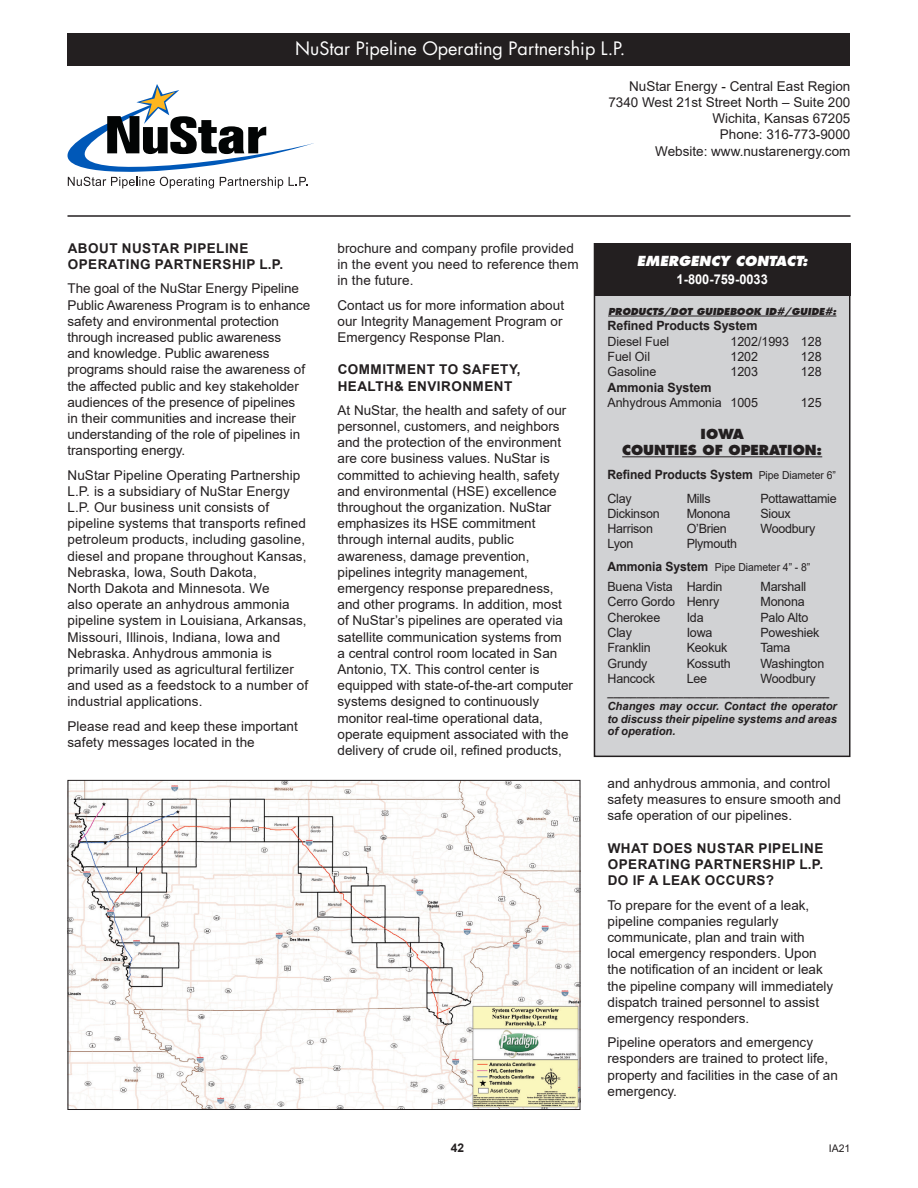
<style>
.page{position:relative;width:918px;height:1188px;background:#fff}
.page>*{position:absolute;margin:0;border:0;box-sizing:border-box;transform-origin:0 0}
.t1{font:18px "Futura";color:#fff}
.t2{font:13.5px/16.2px "Arial";color:#231f20}
.t3{font:700 13.5px/16.2px "Arial";letter-spacing:.035em;color:#231f20}
.t4{font:800 13.5px "Futura";color:#231f20}
.t5{font:italic 800 13.5px "Futura";color:#fff}
.t6{font:700 13.5px "Arial";color:#fff;scale:.95 1}
.t7{font:12.75px "Arial";letter-spacing:-.015em;color:#231f20}
.t8{font:700 12.75px "Arial";letter-spacing:-.005em;color:#231f20;scale:.95 1}
.t9{font:700 12.75px "Arial";letter-spacing:-.005em;color:#231f20}
.t10{font:700 12px "Arial";color:#231f20}
.t11{font:italic 700 11.25px/13.5px "Arial";color:#231f20}
.t12{font:10.95px "Arial";letter-spacing:-.005em;color:#231f20;scale:.95 1}
.t13{font:italic 700 10.5px "Arial";color:#231f20}
.t14{font:10.5px "Arial";color:#231f20}
.t15{font:italic 800 9.3px "Futura";color:#231f20}
.s1{font-weight:400;font-size:10.95px}
.s2{font-weight:700;font-size:12.75px}
</style>
<div class="page">
<div style="left:68px;top:34px;width:782px;height:32px;background:#231f20"></div>
<div style="left:594px;top:244px;width:256px;height:512px;background:#d1d2d4"></div>
<div style="left:594px;top:243px;width:256px;height:514px;border:2px solid #231f20"></div>
<div style="left:594px;top:244px;width:256px;height:52px;background:#231f20"></div>
<hr style="left:608px;top:316px;width:228px;height:1px;background:#231f20">
<hr style="left:622px;top:456px;width:200px;height:1px;background:#231f20">
<svg style="left:68px;top:84px;width:246px;height:105px"></svg>
<hr style="left:68px;top:215px;width:782px;height:2px;background:#231f20">
<img style="left:69px;top:782px;width:510px;height:326px">
<p class="t1" style="left:295px;top:37px;width:332px">NuStar Pipeline Operating Partnership L.P.</p>
<p class="t2" style="left:629px;top:78px;width:223px">NuStar Energy - Central East Region</p>
<p class="t2" style="left:608px;top:94px;width:244px">7340 West 21st Street North – Suite 200</p>
<p class="t2" style="left:712px;top:110px;width:140px">Wichita, Kansas 67205</p>
<p class="t2" style="left:720px;top:127px;width:132px">Phone: 316-773-9000</p>
<p class="t2" style="left:655px;top:143px;width:197px">Website: www.nustarenergy.com</p>
<p class="t3" style="left:68px;top:240px;width:217px">ABOUT NUSTAR PIPELINE<br>OPERATING PARTNERSHIP L.P.</p>
<p class="t2" style="left:68px;top:280px;width:244px">The goal of the NuStar Energy Pipeline Public Awareness Program is to enhance safety and environmental protection through increased public awareness<br>and knowledge. Public awareness programs should raise the awareness of the affected public and key stakeholder audiences of the presence of pipelines<br>in their communities and increase their understanding of the role of pipelines in transporting energy.</p>
<p class="t2" style="left:68px;top:467px;width:240px">NuStar Pipeline Operating Partnership L.P. is a subsidiary of NuStar Energy L.P. Our business unit consists of pipeline systems that transports refined</p>
<p class="t2" style="left:68px;top:532px;width:242px">petroleum products, including gasoline, diesel and propane throughout Kansas, Nebraska, Iowa, South Dakota,<br>North Dakota and Minnesota. We<br>also operate an anhydrous ammonia pipeline system in Louisiana, Arkansas, Missouri, Illinois, Indiana, Iowa and Nebraska. Anhydrous ammonia is primarily used as agricultural fertilizer and used as a feedstock to a number of industrial applications.</p>
<p class="t2" style="left:68px;top:718px;width:232px">Please read and keep these important safety messages located in the</p>
<p class="t2" style="left:338px;top:240px;width:243px">brochure and company profile provided in the event you need to reference them in the future.</p>
<p class="t2" style="left:338px;top:297px;width:228px;text-align:justify">Contact us for more information about our Integrity Management Program or Emergency Response Plan.</p>
<p class="t3" style="left:338px;top:362px;width:184px">COMMITMENT TO SAFETY,</p>
<p class="t3" style="left:338px;top:378px;width:176px">HEALTH&amp; ENVIRONMENT</p>
<p class="t2" style="left:338px;top:402px;width:230px">At NuStar, the health and safety of our</p>
<p class="t2" style="left:338px;top:418px;width:224px">personnel, customers, and neighbors</p>
<p class="t2" style="left:338px;top:434px;width:225px">and the protection of the environment</p>
<p class="t2" style="left:338px;top:451px;width:214px">are core business values. NuStar is</p>
<p class="t2" style="left:338px;top:467px;width:224px">committed to achieving health, safety</p>
<p class="t2" style="left:338px;top:483px;width:221px">and environmental (HSE) excellence</p>
<p class="t2" style="left:338px;top:499px;width:215px">throughout the organization. NuStar</p>
<p class="t2" style="left:338px;top:515px;width:200px">emphasizes its HSE commitment</p>
<p class="t2" style="left:338px;top:532px;width:178px">through internal audits, public</p>
<p class="t2" style="left:338px;top:548px;width:194px">awareness, damage prevention,</p>
<p class="t2" style="left:338px;top:564px;width:192px">pipelines integrity management,</p>
<p class="t2" style="left:338px;top:580px;width:218px">emergency response preparedness,</p>
<p class="t2" style="left:338px;top:596px;width:226px">and other programs. In addition, most</p>
<p class="t2" style="left:338px;top:613px;width:227px">of NuStar’s pipelines are operated via</p>
<p class="t2" style="left:338px;top:629px;width:226px">satellite communication systems from</p>
<p class="t2" style="left:338px;top:645px;width:221px">a central control room located in San</p>
<p class="t2" style="left:338px;top:661px;width:204px">Antonio, TX. This control center is</p>
<p class="t2" style="left:338px;top:677px;width:237px">equipped with state-of-the-art computer</p>
<p class="t2" style="left:338px;top:694px;width:203px">systems designed to continuously</p>
<p class="t2" style="left:338px;top:710px;width:207px">monitor real-time operational data,</p>
<p class="t2" style="left:338px;top:726px;width:233px">operate equipment associated with the</p>
<p class="t2" style="left:338px;top:742px;width:226px">delivery of crude oil, refined products,</p>
<p class="t5" style="left:637px;top:253px;width:172px">EMERGENCY CONTACT:</p>
<p class="t6" style="left:677px;top:270px;width:98px">1-800-759-0033</p>
<p class="t15" style="left:608px;top:306px;width:230px">PRODUCTS/DOT GUIDEBOOK ID#/GUIDE#:</p>
<p class="t9" style="left:608px;top:317px;width:152px">Refined Products System</p>
<p class="t7" style="left:608px;top:332px;width:63px">Diesel Fuel</p>
<p class="t7" style="left:731px;top:332px;width:93px">1202/1993 128</p>
<p class="t7" style="left:608px;top:348px;width:44px">Fuel Oil</p>
<p class="t7" style="left:731px;top:348px;width:29px">1202</p>
<p class="t7" style="left:801px;top:348px;width:22px">128</p>
<p class="t7" style="left:608px;top:363px;width:50px">Gasoline</p>
<p class="t7" style="left:731px;top:363px;width:29px">1203</p>
<p class="t7" style="left:801px;top:363px;width:22px">128</p>
<p class="t9" style="left:608px;top:378px;width:106px">Ammonia System</p>
<p class="t7" style="left:608px;top:394px;width:152px">Anhydrous Ammonia 1005</p>
<p class="t7" style="left:801px;top:394px;width:22px">125</p>
<p class="t4" style="left:701px;top:426px;width:45px">IOWA</p>
<p class="t4" style="left:622px;top:442px;width:202px">COUNTIES OF OPERATION:</p>
<p class="t8" style="left:608px;top:466px;width:242px">Refined Products System <span class="s1">Pipe Diameter 6”</span></p>
<p class="t7" style="left:608px;top:489px;width:26px">Clay</p>
<p class="t7" style="left:608px;top:505px;width:54px">Dickinson</p>
<p class="t7" style="left:608px;top:520px;width:47px">Harrison</p>
<p class="t7" style="left:608px;top:535px;width:27px">Lyon</p>
<p class="t7" style="left:687px;top:489px;width:25px">Mills</p>
<p class="t7" style="left:687px;top:505px;width:45px">Monona</p>
<p class="t7" style="left:687px;top:520px;width:42px">O’Brien</p>
<p class="t7" style="left:687px;top:535px;width:52px">Plymouth</p>
<p class="t7" style="left:760px;top:489px;width:78px">Pottawattamie</p>
<p class="t7" style="left:760px;top:505px;width:32px">Sioux</p>
<p class="t7" style="left:760px;top:520px;width:56px">Woodbury</p>
<p class="t12" style="left:608px;top:560px;width:215px"><span class="s2">Ammonia System</span> Pipe Diameter 4” - 8”</p>
<p class="t7" style="left:608px;top:578px;width:67px">Buena Vista</p>
<p class="t7" style="left:608px;top:593px;width:69px">Cerro Gordo</p>
<p class="t7" style="left:608px;top:608px;width:54px">Cherokee</p>
<p class="t7" style="left:608px;top:624px;width:26px">Clay</p>
<p class="t7" style="left:608px;top:639px;width:45px">Franklin</p>
<p class="t7" style="left:608px;top:654px;width:42px">Grundy</p>
<p class="t7" style="left:608px;top:670px;width:49px">Hancock</p>
<p class="t7" style="left:687px;top:578px;width:37px">Hardin</p>
<p class="t7" style="left:687px;top:593px;width:34px">Henry</p>
<p class="t7" style="left:687px;top:608px;width:18px">Ida</p>
<p class="t7" style="left:687px;top:624px;width:27px">Iowa</p>
<p class="t7" style="left:687px;top:639px;width:42px">Keokuk</p>
<p class="t7" style="left:687px;top:654px;width:46px">Kossuth</p>
<p class="t7" style="left:687px;top:670px;width:22px">Lee</p>
<p class="t7" style="left:761px;top:578px;width:47px">Marshall</p>
<p class="t7" style="left:761px;top:593px;width:46px">Monona</p>
<p class="t7" style="left:761px;top:608px;width:49px">Palo Alto</p>
<p class="t7" style="left:761px;top:624px;width:60px">Poweshiek</p>
<p class="t7" style="left:761px;top:639px;width:31px">Tama</p>
<p class="t7" style="left:761px;top:654px;width:65px">Washington</p>
<p class="t7" style="left:761px;top:670px;width:57px">Woodbury</p>
<p class="t13" style="left:608px;top:686px;width:223px">______________________________________</p>
<p class="t11" style="left:608px;top:700px;width:231px">Changes may occur. Contact the operator to discuss their pipeline systems and areas</p>
<p class="t11" style="left:608px;top:725px;width:70px">of operation.</p>
<p class="t2" style="left:608px;top:775px;width:224px">and anhydrous ammonia, and control</p>
<p class="t2" style="left:608px;top:791px;width:235px">safety measures to ensure smooth and</p>
<p class="t2" style="left:608px;top:808px;width:186px">safe operation of our pipelines.</p>
<p class="t3" style="left:608px;top:840px;width:217px">WHAT DOES NUSTAR PIPELINE<br>OPERATING PARTNERSHIP L.P.</p>
<p class="t3" style="left:608px;top:873px;width:168px">DO IF A LEAK OCCURS?</p>
<p class="t2" style="left:608px;top:897px;width:227px">To prepare for the event of a leak, pipeline companies regularly communicate, plan and train with local emergency responders. Upon the notification of an incident or leak the pipeline company will immediately dispatch trained personnel to assist emergency responders.</p>
<p class="t2" style="left:608px;top:1034px;width:232px">Pipeline operators and emergency responders are trained to protect life, property and facilities in the case of an emergency.</p>
<p class="t10" style="left:451px;top:1139px;width:15px">42</p>
<p class="t14" style="left:829px;top:1141px;width:23px">IA21</p>
</div>
